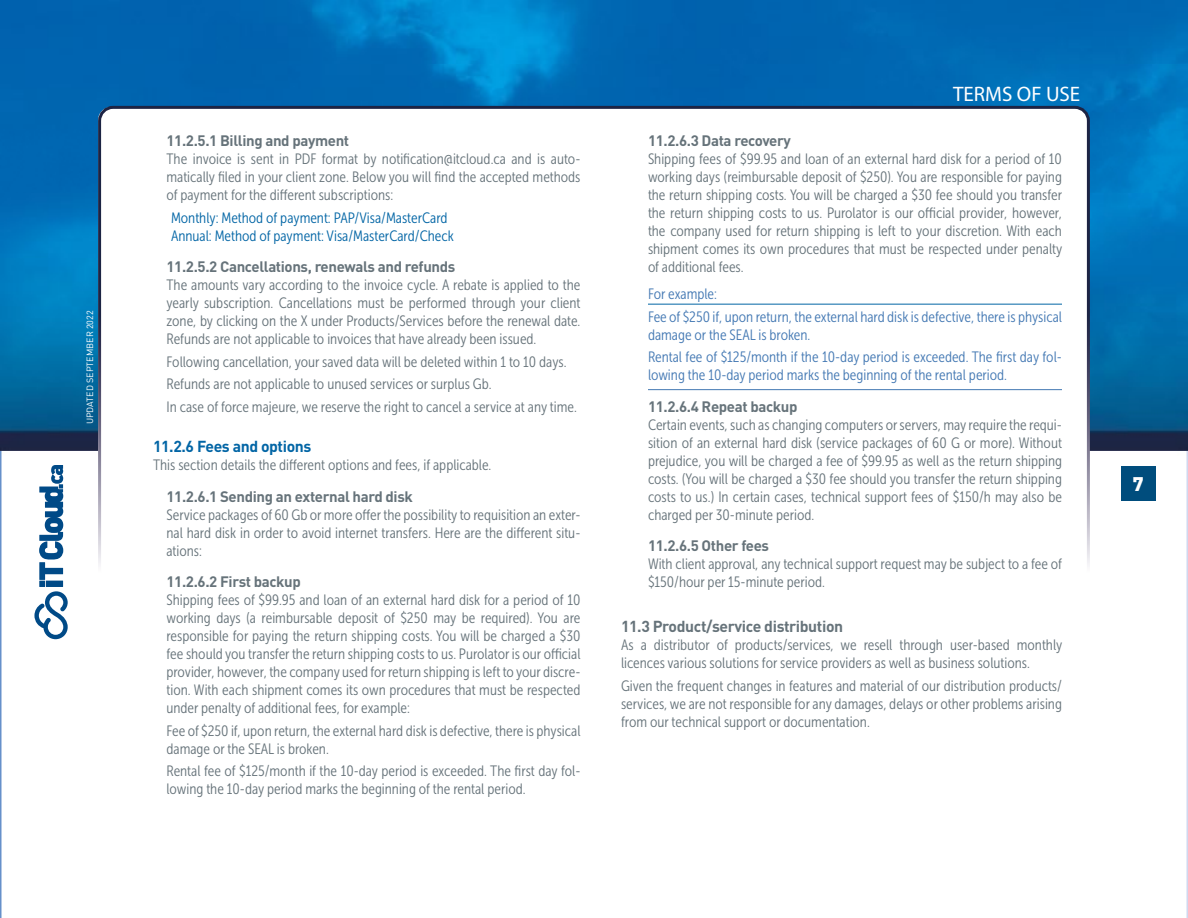
<style>
.page{position:relative;width:1188px;height:918px;background:#fff}
.page>*{position:absolute;margin:0;border:0;box-sizing:border-box;transform-origin:0 0}
.t1{font:21px "Myriad Pro";color:#fff}
.t2{font:900 19.5px "DIN Pro";color:#fff}
.ST_niveau_1{font:700 15.75px "DIN Pro";letter-spacing:-.025em;color:#66737a}
.Sous_Titre_niv_2{font:700 15.75px "DIN Pro";letter-spacing:-.025em;color:#0265a5}
.Texte_ST_niv_3{font:15px/18px "Museo Sans Cond 300";color:#66737a;text-align:justify}
.Texte_ST_niv_1{font:15px/18px "Museo Sans Cond 300";color:#66737a}
.ST_niv_3{font:700 15px "DIN Pro";letter-spacing:-.025em;color:#66737a}
.ParExampleFin{font:15px/18px "Museo Sans Cond 300";color:#4378b3}
.Texte_ST_niv_3-2{font:15px/18px "Museo Sans Cond 300";color:#4378b3}
.Texte_ST_niv_2{font:15px "Museo Sans Cond 300";color:#0265a5}
.Texte_ST_niv_2-2{font:15px "Museo Sans Cond 300";color:#66737a}
.par_exemple{font:15px "Museo Sans Cond 300";color:#4378b3}
.t3{font:9px "DIN Pro";color:#fff}
</style>
<div class="page">
<img style="left:0;top:0;width:1188px;height:918px">
<div style="left:1121px;top:466px;width:34px;height:35px;background:#004d7d"></div>
<svg style="left:34px;top:465px;width:34px;height:174px"></svg>
<div style="left:98px;top:107px;width:990px;height:404px;background:#fff;border-radius:13px"></div>
<hr style="left:648px;top:304px;width:414px;height:1px;background:#0265a5">
<hr style="left:648px;top:389px;width:414px;height:1px;background:#4378b3">
<p class="t3" style="left:84px;top:424px;width:115px;rotate:-90deg">UPDATED SEPTEMBER 2022</p>
<p class="ST_niv_3" style="left:166px;top:131px;width:184px">11.2.5.1 Billing and payment</p>
<p class="Texte_ST_niv_3" style="left:166px;top:150px;width:416px">The invoice is sent in PDF format by notification@itcloud.ca and is auto&shy;matically filed in your client zone. Below you will find the accepted methods of payment for the different subscriptions:</p>
<p class="Texte_ST_niv_2" style="left:171px;top:210px;width:278px">Monthly: Method of payment: PAP/Visa/MasterCard</p>
<p class="Texte_ST_niv_2" style="left:171px;top:228px;width:284px">Annual: Method of payment: Visa/MasterCard/Check</p>
<p class="ST_niv_3" style="left:166px;top:257px;width:290px">11.2.5.2 Cancellations, renewals and refunds</p>
<p class="Texte_ST_niv_3" style="left:166px;top:276px;width:416px">The amounts vary according to the invoice cycle. A rebate is applied to the yearly subscription. Cancellations must be performed through your client zone, by clicking on the X under Products/Services before the renewal date.<br>Refunds are not applicable to invoices that have already been issued.</p>
<p class="Texte_ST_niv_3" style="left:166px;top:353px;width:402px">Following cancellation, your saved data will be deleted within 1 to 10 days.</p>
<p class="Texte_ST_niv_3" style="left:166px;top:375px;width:327px">Refunds are not applicable to unused services or surplus Gb.</p>
<p class="Texte_ST_niv_3" style="left:166px;top:398px;width:412px">In case of force majeure, we reserve the right to cancel a service at any time.</p>
<p class="Sous_Titre_niv_2" style="left:153px;top:436px;width:160px">11.2.6 Fees and options</p>
<p class="Texte_ST_niv_2-2" style="left:153px;top:457px;width:340px">This section details the different options and fees, if applicable.</p>
<p class="ST_niv_3" style="left:166px;top:486px;width:248px">11.2.6.1 Sending an external hard disk</p>
<p class="Texte_ST_niv_3" style="left:166px;top:506px;width:415px">Service packages of 60 Gb or more offer the possibility to requisition an exter&shy;nal hard disk in order to avoid internet transfers. Here are the different situ&shy;ations:</p>
<p class="ST_niv_3" style="left:166px;top:572px;width:136px">11.2.6.2 First backup</p>
<p class="Texte_ST_niv_3" style="left:166px;top:591px;width:416px">Shipping fees of $99.95 and loan of an external hard disk for a period of 10 working days (a reimbursable deposit of $250 may be required). You are responsible for paying the return shipping costs. You will be charged a $30 fee should you transfer the return shipping costs to us. Purolator is our official provider, however, the company used for return shipping is left to your discre&shy;tion. With each shipment comes its own procedures that must be respected under penalty of additional fees, for example:</p>
<p class="Texte_ST_niv_3" style="left:166px;top:722px;width:416px">Fee of $250 if, upon return, the external hard disk is defective, there is physical damage or the SEAL is broken.</p>
<p class="Texte_ST_niv_3" style="left:166px;top:762px;width:415px">Rental fee of $125/month if the 10-day period is exceeded. The first day fol&shy;lowing the 10-day period marks the beginning of the rental period.</p>
<h1 class="t1" style="left:953px;top:81px;width:129px">TERMS OF USE</h1>
<p class="ST_niv_3" style="left:648px;top:131px;width:144px">11.2.6.3 Data recovery</p>
<p class="Texte_ST_niv_3" style="left:648px;top:150px;width:416px">Shipping fees of $99.95 and loan of an external hard disk for a period of 10 working days (reimbursable deposit of $250). You are responsible for paying the return shipping costs. You will be charged a $30 fee should you transfer the return shipping costs to us. Purolator is our official provider, however, the company used for return shipping is left to your discretion. With each shipment comes its own procedures that must be respected under penalty of additional fees.</p>
<p class="par_exemple" style="left:648px;top:286px;width:71px">For example:</p>
<p class="Texte_ST_niv_3-2" style="left:648px;top:308px;width:416px">Fee of $250 if, upon return, the external hard disk is defective, there is physical damage or the SEAL is broken.</p>
<p class="ParExampleFin" style="left:648px;top:348px;width:416px">Rental fee of $125/month if the 10-day period is exceeded. The first day fol&shy;lowing the 10-day period marks the beginning of the rental period.</p>
<p class="ST_niv_3" style="left:648px;top:396px;width:151px">11.2.6.4 Repeat backup</p>
<p class="Texte_ST_niv_3" style="left:648px;top:416px;width:416px">Certain events, such as changing computers or servers, may require the requi&shy;sition of an external hard disk (service packages of 60 G or more). Without prejudice, you will be charged a fee of $99.95 as well as the return shipping costs. (You will be charged a $30 fee should you transfer the return shipping costs to us.) In certain cases, technical support fees of $150/h may also be charged per 30-minute period.</p>
<p class="ST_niv_3" style="left:648px;top:536px;width:123px">11.2.6.5 Other fees</p>
<p class="Texte_ST_niv_3" style="left:648px;top:555px;width:416px">With client approval, any technical support request may be subject to a fee of $150/hour per 15-minute period.</p>
<p class="ST_niveau_1" style="left:621px;top:616px;width:224px">11.3 Product/service distribution</p>
<p class="Texte_ST_niv_1" style="left:621px;top:636px;width:443px">As a distributor of products/services, we resell through user-based monthly licences various solutions for service providers as well as business solutions.</p>
<p class="Texte_ST_niv_1" style="left:621px;top:677px;width:443px;text-align:justify">Given the frequent changes in features and material of our distribution products/ services, we are not responsible for any damages, delays or other problems arising from our technical support or documentation.</p>
<h2 class="t2" style="left:1133px;top:471px;width:12px">7</h2>
</div>
